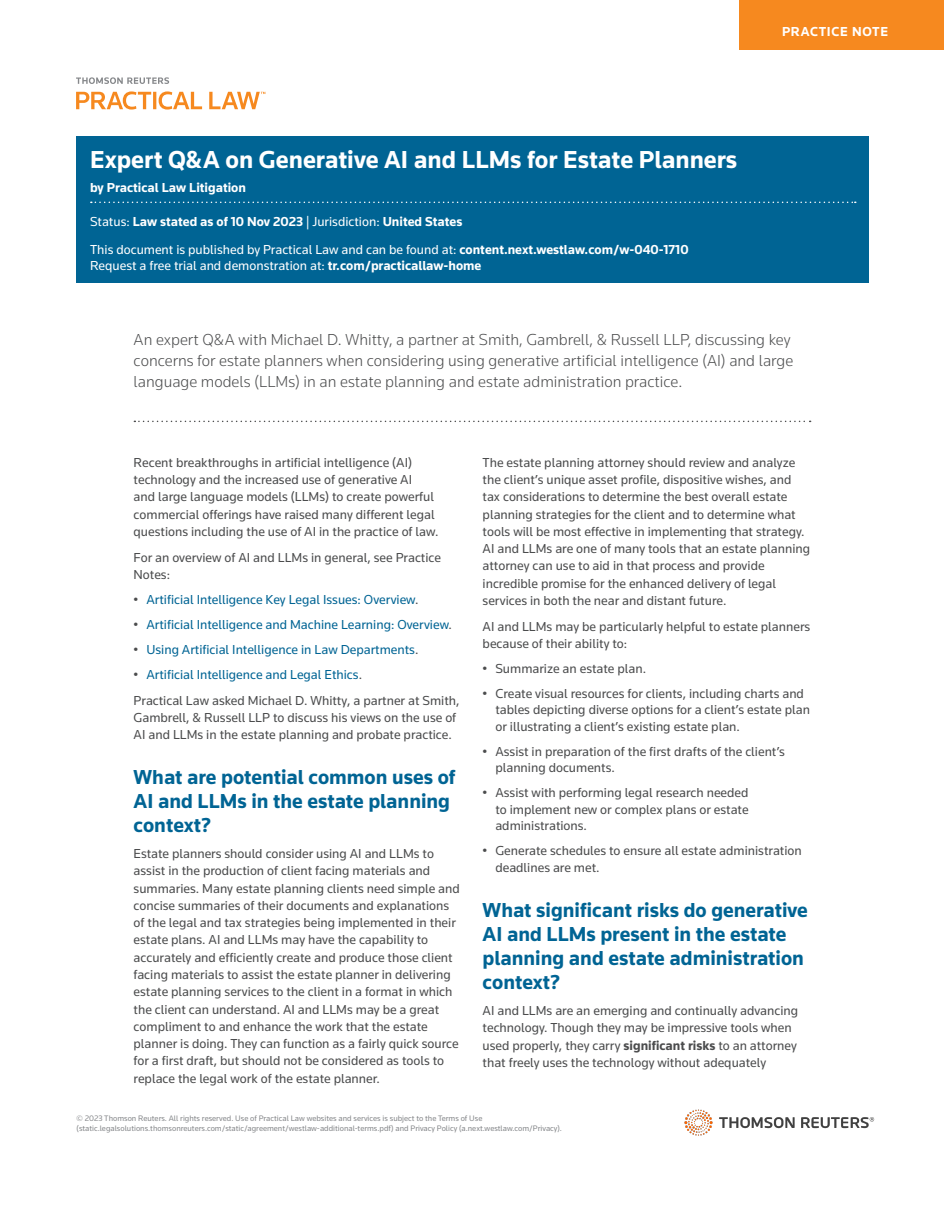
<style>
.page{position:relative;width:944px;height:1214px;background:#fff}
.page>*{position:absolute;margin:0;border:0;box-sizing:border-box;transform-origin:0 0}
.t1{font:700 25.5px "Knowledge";color:#fff}
.t2{font:700 21px/24px "Knowledge";color:#006494}
.t3{font:300 16.5px/21px "Knowledge";color:#4b4c4d}
.t4{font:13.5px/17.2px "Knowledge";color:#4b4c4d}
.t5{font:13.5px/27.2px "Knowledge";color:#fff}
.t6{font:13.5px "Knowledge";color:#006494}
.t7{font:700 13.5px "Knowledge";color:#fff}
.t8{font:700 13.5px "Knowledge";letter-spacing:.05em;color:#fff}
.t9{font:8.25px/9.8px "Knowledge";color:#86888b}
.s1{font-weight:700}
.s2{color:#4b4c4d}
.s3{color:#006494}
</style>
<div class="page">
<div style="left:739px;top:0;width:205px;height:49px;background:#f6891f"></div>
<svg style="left:76px;top:91px;width:189px;height:19px"></svg>
<svg style="left:76px;top:77px;width:93px;height:7px"></svg>
<img style="left:684px;top:1109px;width:191px;height:27px">
<div style="left:77px;top:136px;width:792px;height:147px;background:#006494"></div>
<svg style="left:91px;top:201px;width:764px;height:2px"></svg>
<svg style="left:134px;top:420px;width:676px;height:2px"></svg>
<h1 class="t1" style="left:90px;top:144px;width:648px">Expert Q&amp;A on Generative AI and LLMs for Estate Planners</h1>
<p class="t7" style="left:90px;top:180px;width:157px">by Practical Law Litigation</p>
<p class="t5" style="left:90px;top:208px;width:600px">Status: <span class="s1">Law stated as of 10 Nov 2023</span> | Jurisdiction: <span class="s1">United States<br></span>This document is published by Practical Law and can be found at: <span class="s1">content.next.westlaw.com/w-040-1710</span></p>
<p class="t5" style="left:90px;top:252px;width:393px">Request a free trial and demonstration at: <span class="s1">tr.com/practicallaw-home</span></p>
<p class="t8" style="left:782px;top:23px;width:108px">PRACTICE NOTE</p>
<p class="t3" style="left:134px;top:328px;width:661px">An expert Q&amp;A with Michael D. Whitty, a partner at Smith, Gambrell, &amp; Russell LLP, discussing key concerns for estate planners when considering using generative artificial intelligence (AI) and large language models (LLMs) in an estate planning and estate administration practice.</p>
<p class="t4" style="left:134px;top:453px;width:306px">Recent breakthroughs in artificial intelligence (AI) technology and the increased use of generative AI<br>and large language models (LLMs) to create powerful commercial offerings have raised many different legal questions including the use of AI in the practice of law.</p>
<p class="t4" style="left:134px;top:548px;width:309px">For an overview of AI and LLMs in general, see Practice<br>Notes:</p>
<p class="t6" style="left:134px;top:591px;width:286px"><span class="s2">•</span> Artificial Intelligence Key Legal Issues: Overview<span class="s2">.</span></p>
<p class="t6" style="left:134px;top:616px;width:320px"><span class="s2">•</span> Artificial Intelligence and Machine Learning: Overview<span class="s2">.</span></p>
<p class="t6" style="left:134px;top:641px;width:286px"><span class="s2">•</span> Using Artificial Intelligence in Law Departments<span class="s2">.</span></p>
<p class="t4" style="left:134px;top:661px;width:327px;line-height:25.8px">• <span class="s3">Artificial Intelligence and Legal Ethics</span>.<br>Practical Law asked Michael D. Whitty, a partner at Smith,</p>
<p class="t4" style="left:134px;top:708px;width:324px">Gambrell, &amp; Russell LLP to discuss his views on the use of<br>AI and LLMs in the estate planning and probate practice.</p>
<h2 class="t2" style="left:134px;top:765px;width:323px">What are potential common uses of<br>AI and LLMs in the estate planning context?</h2>
<p class="t4" style="left:134px;top:844px;width:328px">Estate planners should consider using AI and LLMs to assist in the production of client facing materials and summaries. Many estate planning clients need simple and concise summaries of their documents and explanations of the legal and tax strategies being implemented in their estate plans. AI and LLMs may have the capability to accurately and efficiently create and produce those client facing materials to assist the estate planner in delivering estate planning services to the client in a format in which the client can understand. AI and LLMs may be a great compliment to and enhance the work that the estate planner is doing. They can function as a fairly quick source for a first draft, but should not be considered as tools to replace the legal work of the estate planner.</p>
<p class="t4" style="left:482px;top:453px;width:329px">The estate planning attorney should review and analyze the client’s unique asset profile, dispositive wishes, and tax considerations to determine the best overall estate planning strategies for the client and to determine what tools will be most effective in implementing that strategy.<br>AI and LLMs are one of many tools that an estate planning attorney can use to aid in that process and provide incredible promise for the enhanced delivery of legal services in both the near and distant future.</p>
<p class="t4" style="left:482px;top:617px;width:329px">AI and LLMs may be particularly helpful to estate planners because of their ability to:</p>
<p class="t4" style="left:482px;top:659px;width:165px">• Summarize an estate plan.</p>
<p class="t4" style="left:495px;top:685px;width:316px;line-height:16.5px;text-indent:-13px">• Create visual resources for clients, including charts and tables depicting diverse options for a client’s estate plan or illustrating a client’s existing estate plan.</p>
<p class="t4" style="left:495px;top:743px;width:291px;line-height:16.5px;text-indent:-13px">• Assist in preparation of the first drafts of the client’s planning documents.</p>
<p class="t4" style="left:495px;top:784px;width:255px;line-height:16.5px;text-align:justify;text-indent:-13px">• Assist with performing legal research needed to implement new or complex plans or estate administrations.</p>
<p class="t4" style="left:495px;top:842px;width:308px;line-height:16.5px;text-indent:-13px">• Generate schedules to ensure all estate administration deadlines are met.</p>
<h2 class="t2" style="left:482px;top:897px;width:327px">What significant risks do generative<br>AI and LLMs present in the estate planning and estate administration context?</h2>
<p class="t4" style="left:482px;top:1001px;width:317px">AI and LLMs are an emerging and continually advancing technology. Though they may be impressive tools when used properly, they carry <span class="s1">significant risks</span> to an attorney that freely uses the technology without adequately</p>
<p class="t9" style="left:77px;top:1113px;width:487px">© 2023 Thomson Reuters. All rights reserved. Use of Practical Law websites and services is subject to the Terms of Use (static.legalsolutions.thomsonreuters.com/static/agreement/westlaw-additional-terms.pdf) and Privacy Policy (a.next.westlaw.com/Privacy).</p>
</div>
